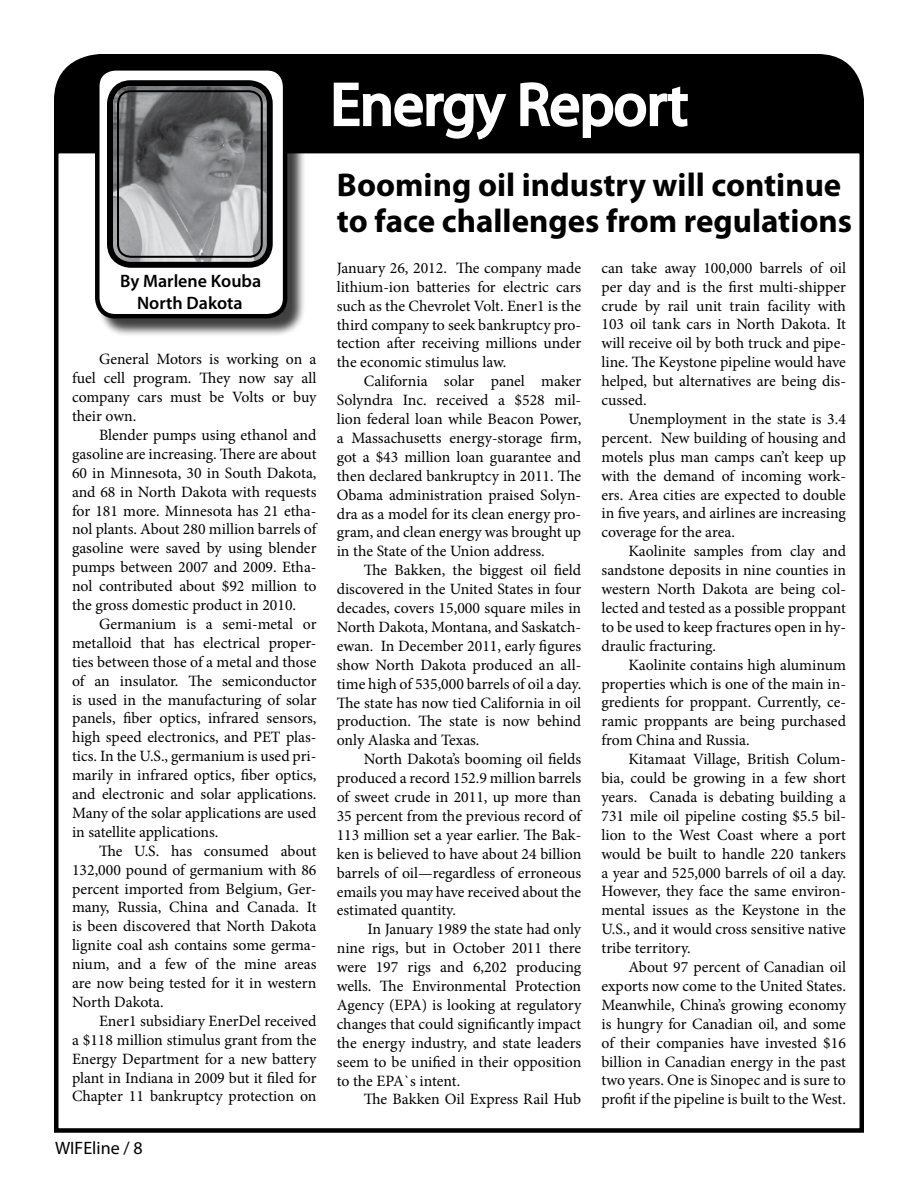
<style>
.page{position:relative;width:918px;height:1188px;background:#fff}
.page>*{position:absolute;margin:0;border:0;box-sizing:border-box;transform-origin:0 0}
.t1{font:60px "Myriad Pro";color:#fff}
.t2{font:700 33px/36px "Myriad Pro";color:#000}
.t3{font:600 18px/21.6px "Myriad Pro";color:#000;text-align:center}
.t4{font:18px "Myriad Pro";color:#000}
.t5{font:15.75px/18.9px "Minion Pro";letter-spacing:-.005em;color:#000;text-align:justify}
</style>
<div class="page">
<div style="left:54px;top:149px;width:810px;height:984px;border:4px solid #000"></div>
<div style="left:54px;top:54px;width:810px;height:96px;background:#000"></div>
<svg style="left:332px;top:81px;width:177px;height:60px"></svg>
<svg style="left:519px;top:81px;width:170px;height:58px"></svg>
<div style="left:97px;top:68px;width:209px;height:269px;background:#000;opacity:.75"></div>
<div style="left:97px;top:68px;width:188px;height:248px;background:#fff;border-radius:18px"></div>
<div style="left:95px;top:66px;width:192px;height:252px;border:4px solid #000;border-radius:18px"></div>
<img style="left:114px;top:87px;width:152px;height:174px">
<div style="left:107px;top:80px;width:166px;height:188px;border:6px solid #000;border-radius:21px"></div>
<div style="left:117px;top:90px;width:146px;height:168px;border:2px solid #000;border-radius:13px"></div>
<p class="t3" style="left:120px;top:270px;width:143px">By Marlene Kouba<br>North Dakota</p>
<p class="t5" style="left:72px;top:350px;width:246px;text-indent:27px">General Motors is working on a fuel cell program. They now say all company cars must be Volts or buy their own.</p>
<p class="t5" style="left:72px;top:426px;width:246px;text-indent:27px">Blender pumps using ethanol and gasoline are increasing. There are about 60 in Minnesota, 30 in South Dakota, and 68 in North Dakota with requests for 181 more. Minnesota has 21 etha&shy;nol plants. About 280 million barrels of gasoline were saved by using blender pumps between 2007 and 2009. Etha&shy;nol contributed about $92 million to the gross domestic product in 2010.</p>
<p class="t5" style="left:72px;top:615px;width:246px;text-indent:27px">Germanium is a semi-metal or metalloid that has electrical proper&shy;ties between those of a metal and those of an insulator. The semiconductor is used in the manufacturing of solar panels, fiber optics, infrared sensors, high speed electronics, and PET plas&shy;tics. In the U.S., germanium is used pri&shy;marily in infrared optics, fiber optics, and electronic and solar applications.<br>Many of the solar applications are used in satellite applications.</p>
<p class="t5" style="left:72px;top:841px;width:246px;text-indent:27px">The U.S. has consumed about 132,000 pound of germanium with 86 percent imported from Belgium, Ger&shy;many, Russia, China and Canada. It is been discovered that North Dakota lignite coal ash contains some germa&shy;nium, and a few of the mine areas are now being tested for it in western North Dakota.</p>
<p class="t5" style="left:72px;top:1011px;width:246px;text-indent:27px">Ener1 subsidiary EnerDel received a $118 million stimulus grant from the Energy Department for a new battery plant in Indiana in 2009 but it filed for Chapter 11 bankruptcy protection on</p>
<p class="t4" style="left:55px;top:1137px;width:89px">WIFEline / 8</p>
<h1 class="t1" style="left:331px;top:67px;width:359px">Energy Report</h1>
<h2 class="t2" style="left:337px;top:166px;width:517px">Booming oil industry will continue to face challenges from regulations</h2>
<p class="t5" style="left:337px;top:258px;width:246px">January 26, 2012. The company made lithium-ion batteries for electric cars such as the Chevrolet Volt. Ener1 is the third company to seek bankruptcy pro&shy;tection after receiving millions under the economic stimulus law.</p>
<p class="t5" style="left:337px;top:372px;width:246px;text-indent:27px">California solar panel maker Solyndra Inc. received a $528 mil&shy;lion federal loan while Beacon Power, a Massachusetts energy-storage firm, got a $43 million loan guarantee and then declared bankruptcy in 2011. The Obama administration praised Solyn&shy;dra as a model for its clean energy pro&shy;gram, and clean energy was brought up in the State of the Union address.</p>
<p class="t5" style="left:337px;top:561px;width:246px;text-indent:27px">The Bakken, the biggest oil field discovered in the United States in four decades, covers 15,000 square miles in North Dakota, Montana, and Saskatch&shy;ewan. In December 2011, early figures show North Dakota produced an all&shy;time high of 535,000 barrels of oil a day.<br>The state has now tied California in oil production. The state is now behind only Alaska and Texas.</p>
<p class="t5" style="left:337px;top:750px;width:246px;text-indent:27px">North Dakota’s booming oil fields produced a record 152.9 million barrels of sweet crude in 2011, up more than 35 percent from the previous record of 113 million set a year earlier. The Bak&shy;ken is believed to have about 24 billion barrels of oil—regardless of erroneous emails you may have received about the estimated quantity.</p>
<p class="t5" style="left:337px;top:920px;width:246px;text-indent:31px">In January 1989 the state had only nine rigs, but in October 2011 there were 197 rigs and 6,202 producing wells. The Environmental Protection Agency (EPA) is looking at regulatory changes that could significantly impact the energy industry, and state leaders seem to be unified in their opposition to the EPA`s intent.</p>
<p class="t5" style="left:364px;top:1090px;width:219px">The Bakken Oil Express Rail Hub</p>
<p class="t5" style="left:602px;top:258px;width:246px">can take away 100,000 barrels of oil per day and is the first multi-shipper crude by rail unit train facility with 103 oil tank cars in North Dakota. It will receive oil by both truck and pipe&shy;line. The Keystone pipeline would have helped, but alternatives are being dis&shy;cussed.</p>
<p class="t5" style="left:602px;top:410px;width:246px;text-indent:27px">Unemployment in the state is 3.4 percent. New building of housing and motels plus man camps can’t keep up with the demand of incoming work&shy;ers. Area cities are expected to double in five years, and airlines are increasing coverage for the area.</p>
<p class="t5" style="left:602px;top:542px;width:246px;text-indent:27px">Kaolinite samples from clay and sandstone deposits in nine counties in western North Dakota are being col&shy;lected and tested as a possible proppant to be used to keep fractures open in hy&shy;draulic fracturing.</p>
<p class="t5" style="left:602px;top:655px;width:246px;text-indent:27px">Kaolinite contains high aluminum properties which is one of the main in&shy;gredients for proppant. Currently, ce&shy;ramic proppants are being purchased from China and Russia.</p>
<p class="t5" style="left:602px;top:750px;width:246px;text-indent:27px">Kitamaat Village, British Colum&shy;bia, could be growing in a few short years. Canada is debating building a 731 mile oil pipeline costing $5.5 bil&shy;lion to the West Coast where a port would be built to handle 220 tankers a year and 525,000 barrels of oil a day.<br>However, they face the same environ&shy;mental issues as the Keystone in the U.S., and it would cross sensitive native tribe territory.</p>
<p class="t5" style="left:602px;top:958px;width:246px;text-indent:27px">About 97 percent of Canadian oil exports now come to the United States.<br>Meanwhile, China’s growing economy is hungry for Canadian oil, and some of their companies have invested $16 billion in Canadian energy in the past two years. One is Sinopec and is sure to profit if the pipeline is built to the West.</p>
</div>
